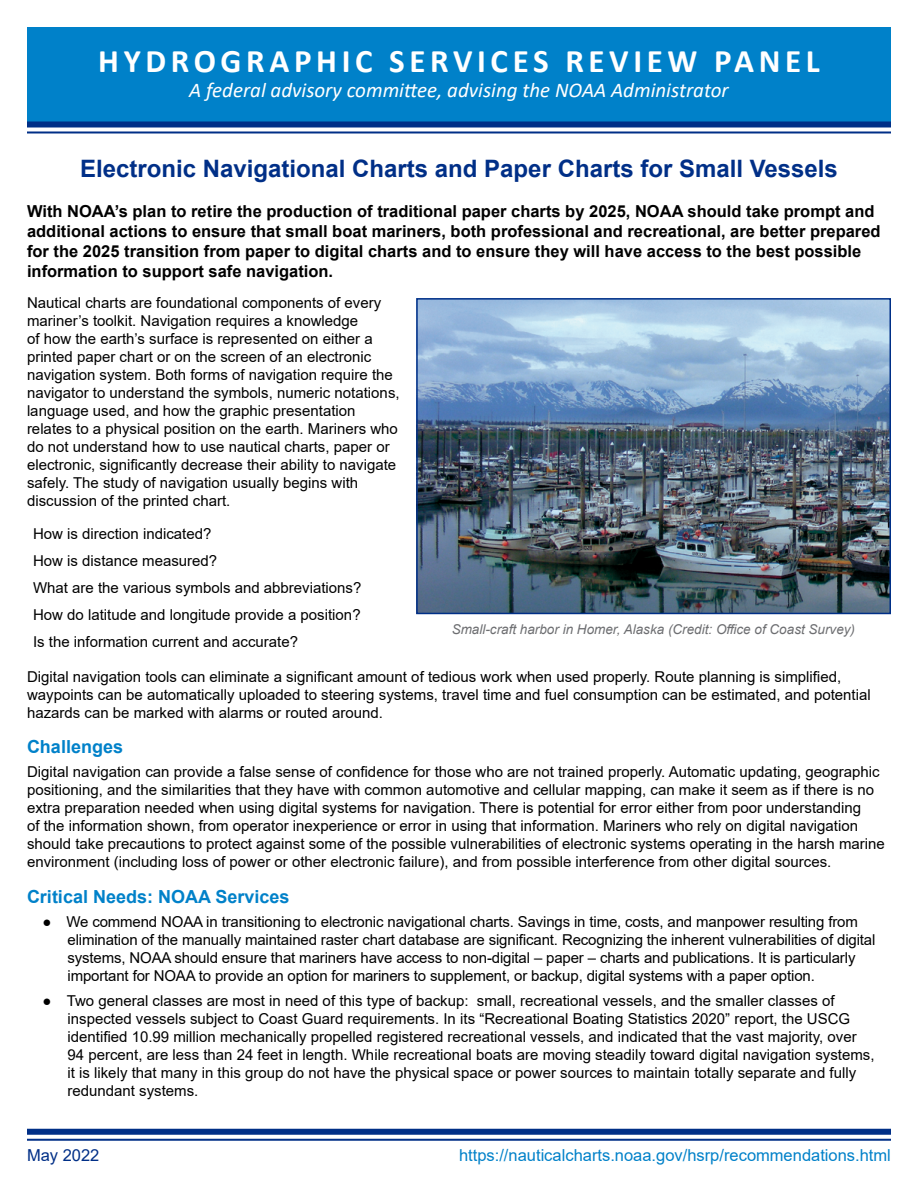
<style>
.page{position:relative;width:918px;height:1188px;background:#fff}
.page>*{position:absolute;margin:0;border:0;box-sizing:border-box;transform-origin:0 0}
.Paper_Heading{font:700 33px "Calibri";letter-spacing:.14em;color:#fff}
.Paper_Title{font:700 24px "Arial";color:#002f87}
.Paper_Subheading{font:italic 21px "Calibri";color:#fff}
.Section_Heading{font:700 18px "Arial";color:#0081c9}
.Introduction{font:700 16.5px/19.8px "Arial";color:#000}
.t1{font:16.5px "Arial";color:#0081c9}
.Footer-Date{font:16.5px "Arial";color:#002f87}
.Body_Text{font:15px/18px "Arial";color:#000}
.Captions{font:italic 13.5px "Arial";color:#6d6e71}
</style>
<div class="page">
<div style="left:27px;top:27px;width:864px;height:95px;background:#0081c9"></div>
<div style="left:27px;top:122px;width:864px;height:6px;background:#002f87"></div>
<hr style="left:27px;top:131px;width:864px;height:2px;background:#002f87">
<div style="left:27px;top:1129px;width:864px;height:6px;background:#002f87"></div>
<hr style="left:27px;top:1139px;width:864px;height:2px;background:#002f87">
<img style="left:419px;top:301px;width:469px;height:310px">
<div style="left:416px;top:298px;width:475px;height:316px;border:2px solid #002f87"></div>
<h1 class="Paper_Heading" style="left:98px;top:38px;width:723px">HYDROGRAPHIC SERVICES REVIEW PANEL</h1>
<h1 class="Paper_Subheading" style="left:189px;top:76px;width:541px">A federal advisory committee, advising the NOAA Administrator</h1>
<p class="Paper_Title" style="left:80px;top:151px;width:759px">Electronic Navigational Charts and Paper Charts for Small Vessels</p>
<p class="Introduction" style="left:27px;top:202px;width:855px">With NOAA’s plan to retire the production of traditional paper charts by 2025, NOAA should take prompt and additional actions to ensure that small boat mariners, both professional and recreational, are better prepared for the 2025 transition from paper to digital charts and to ensure they will have access to the best possible information to support safe navigation.</p>
<p class="Body_Text" style="left:27px;top:294px;width:374px">Nautical charts are foundational components of every mariner’s toolkit. Navigation requires a knowledge<br>of how the earth’s surface is represented on either a printed paper chart or on the screen of an electronic navigation system. Both forms of navigation require the navigator to understand the symbols, numeric notations, language used, and how the graphic presentation relates to a physical position on the earth. Mariners who do not understand how to use nautical charts, paper or electronic, significantly decrease their ability to navigate safely. The study of navigation usually begins with discussion of the printed chart.</p>
<p class="Body_Text" style="left:33px;top:524px;width:180px">How is direction indicated?</p>
<p class="Body_Text" style="left:33px;top:551px;width:186px">How is distance measured?</p>
<p class="Body_Text" style="left:33px;top:578px;width:330px">What are the various symbols and abbreviations?</p>
<p class="Body_Text" style="left:33px;top:605px;width:329px">How do latitude and longitude provide a position?</p>
<p class="Body_Text" style="left:33px;top:632px;width:267px">Is the information current and accurate?</p>
<p class="Captions" style="left:452px;top:621px;width:405px">Small-craft harbor in Homer, Alaska (Credit: Office of Coast Survey)</p>
<p class="Body_Text" style="left:27px;top:667px;width:845px">Digital navigation tools can eliminate a significant amount of tedious work when used properly. Route planning is simplified, waypoints can be automatically uploaded to steering systems, travel time and fuel consumption can be estimated, and potential hazards can be marked with alarms or routed around.</p>
<h2 class="Section_Heading" style="left:27px;top:734px;width:98px">Challenges</h2>
<p class="Body_Text" style="left:27px;top:763px;width:859px">Digital navigation can provide a false sense of confidence for those who are not trained properly. Automatic updating, geographic positioning, and the similarities that they have with common automotive and cellular mapping, can make it seem as if there is no extra preparation needed when using digital systems for navigation. There is potential for error either from poor understanding<br>of the information shown, from operator inexperience or error in using that information. Mariners who rely on digital navigation should take precautions to protect against some of the possible vulnerabilities of electronic systems operating in the harsh marine environment (including loss of power or other electronic failure), and from possible interference from other digital sources.</p>
<h2 class="Section_Heading" style="left:27px;top:883px;width:264px">Critical Needs: NOAA Services</h2>
<p class="Body_Text" style="left:68px;top:913px;width:809px;text-indent:-25px">● We commend NOAA in transitioning to electronic navigational charts. Savings in time, costs, and manpower resulting from elimination of the manually maintained raster chart database are significant. Recognizing the inherent vulnerabilities of digital systems, NOAA should ensure that mariners have access to non-digital – paper – charts and publications. It is particularly important for NOAA to provide an option for mariners to supplement, or backup, digital systems with a paper option.</p>
<p class="Body_Text" style="left:68px;top:992px;width:809px;text-indent:-25px">● Two general classes are most in need of this type of backup: small, recreational vessels, and the smaller classes of inspected vessels subject to Coast Guard requirements. In its “Recreational Boating Statistics 2020” report, the USCG identified 10.99 million mechanically propelled registered recreational vessels, and indicated that the vast majority, over 94 percent, are less than 24 feet in length. While recreational boats are moving steadily toward digital navigation systems, it is likely that many in this group do not have the physical space or power sources to maintain totally separate and fully redundant systems.</p>
<p class="Footer-Date" style="left:27px;top:1144px;width:74px">May 2022</p>
<p class="t1" style="left:459px;top:1144px;width:433px">https://nauticalcharts.noaa.gov/hsrp/recommendations.html</p>
</div>
